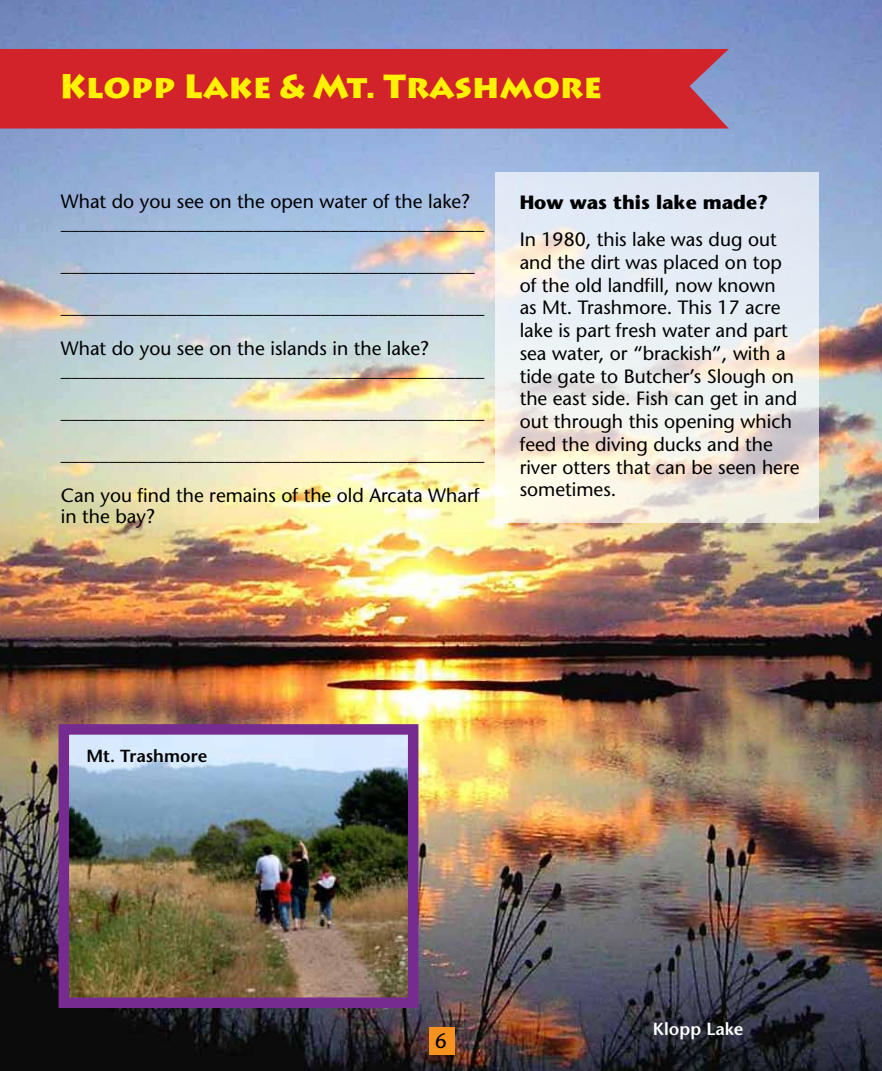
<style>
.page{position:relative;width:882px;height:1071px;background:#fff}
.page>*{position:absolute;margin:0;border:0;box-sizing:border-box;transform-origin:0 0}
.t1{font:900 33.25px "Lithos Pro";color:#fff200}
.t2{font:21px "Stone Sans";color:#000}
.t3{font:19.25px/22.8px "Stone Sans";color:#000}
.t4{font:700 19.25px "Stone Sans";color:#000}
.t5{font:600 17.5px "Stone Sans";color:#000}
.t6{font:600 17.5px "Stone Sans";color:#fff}
</style>
<div class="page">
<img style="left:0;top:0;width:882px;height:1071px">
<img style="left:70px;top:735px;width:337px;height:262px">
<div style="left:59px;top:724px;width:359px;height:284px;border:10px solid #762b90"></div>
<div style="left:0;top:49px;width:729px;height:80px;background:#d2232a"></div>
<svg style="left:496px;top:172px;width:323px;height:350px"></svg>
<div style="left:429px;top:1027px;width:26px;height:27px;background:#f7921e"></div>
<h1 class="t1" style="left:60px;top:66px;width:544px">Klopp Lake &amp; Mt. Trashmore</h1>
<p class="t3" style="left:61px;top:190px;width:425px;line-height:21px">What do you see on the open water of the lake? ____________________________________________</p>
<p class="t3" style="left:61px;top:243px;width:425px;line-height:42px">___________________________________________ ____________________________________________<br>What do you see on the islands in the lake?</p>
<p class="t3" style="left:61px;top:348px;width:425px;line-height:42px;text-align:justify">____________________________________________ ____________________________________________ ____________________________________________ Can you find the remains of the old Arcata Wharf</p>
<p class="t3" style="left:61px;top:504px;width:96px">in the bay?</p>
<p class="t4" style="left:520px;top:190px;width:250px">How was this lake made?</p>
<p class="t3" style="left:520px;top:228px;width:281px">In 1980, this lake was dug out and the dirt was placed on top of the old landfill, now known<br>as Mt. Trashmore. This 17 acre lake is part fresh water and part sea water, or “brackish”, with a tide gate to Butcher’s Slough on the east side. Fish can get in and out through this opening which feed the diving ducks and the river otters that can be seen here sometimes.</p>
<p class="t5" style="left:86px;top:745px;width:122px">Mt. Trashmore</p>
<p class="t2" style="left:435px;top:1027px;width:14px">6</p>
<p class="t6" style="left:653px;top:1018px;width:92px">Klopp Lake</p>
</div>
